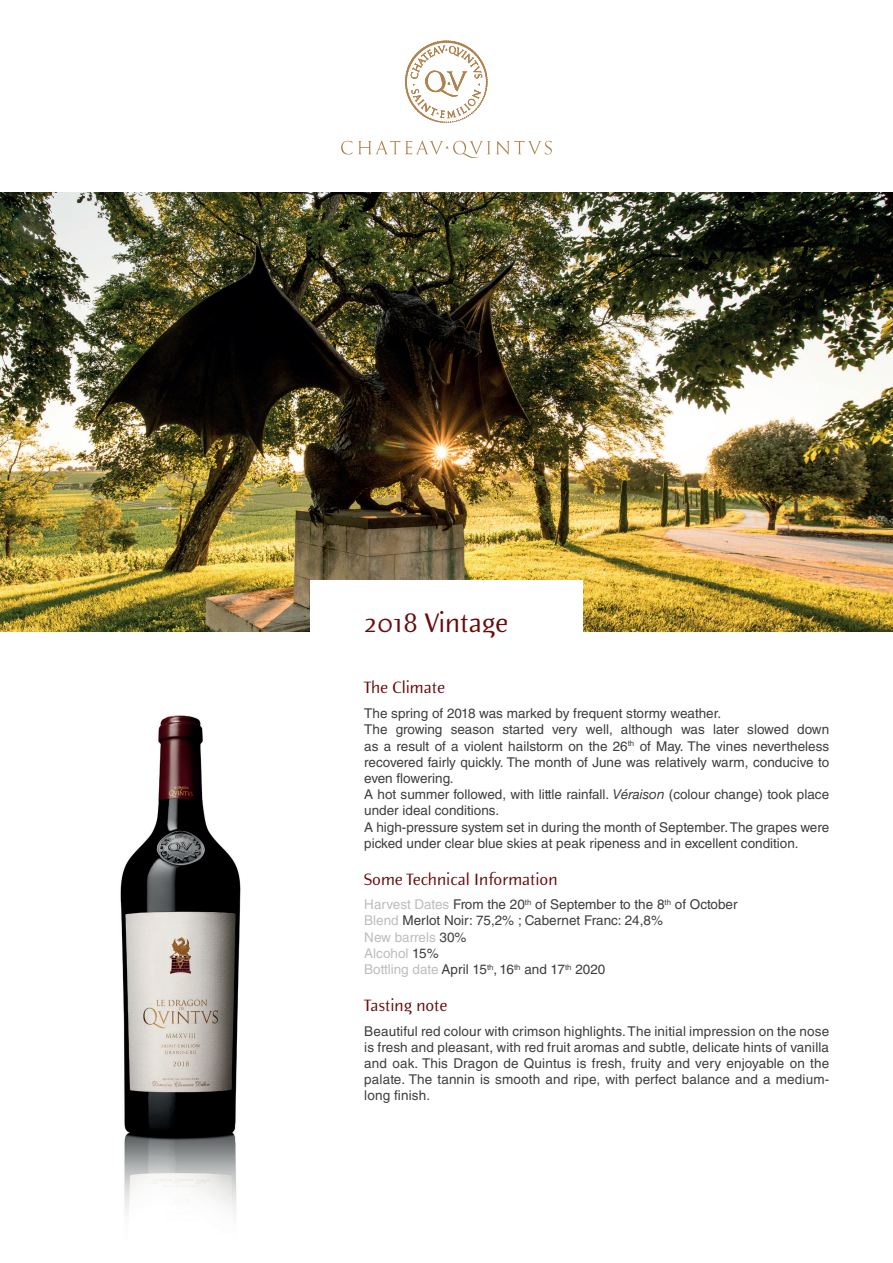
<style>
.page{position:relative;width:893px;height:1263px;background:#fff}
.page>*{position:absolute;margin:0;border:0;box-sizing:border-box;transform-origin:0 0}
.t1{font:27px "Elemental Sans Pro";color:#690a0c}
.t2{font:16.5px "Elemental Sans Pro";color:#690a0c}
.t3{font:13.5px/16.2px "Helvetica LT Std";color:#3e3e3f}
.s1{font-family:"Helvetica Neue";font-style:italic}
.s2{color:#bcbdc0}
</style>
<div class="page">
<img style="left:0;top:192px;width:893px;height:439px">
<div style="left:310px;top:580px;width:273px;height:81px;background:#fff"></div>
<img style="left:120px;top:715px;width:121px;height:498px">
<svg style="left:405px;top:40px;width:83px;height:83px"></svg>
<svg style="left:341px;top:141px;width:11px;height:14px"></svg>
<svg style="left:358px;top:140px;width:194px;height:18px"></svg>
<h1 class="t1" style="left:364px;top:604px;width:146px">2018 Vintage</h1>
<p class="t2" style="left:364px;top:677px;width:82px">The Climate</p>
<p class="t3" style="left:364px;top:705px;width:466px">The spring of 2018 was marked by frequent stormy weather.<br>The growing season started very well, although was later slowed down as a result of a violent hailstorm on the 26<sup>th</sup> of May. The vines nevertheless recovered fairly quickly. The month of June was relatively warm, conducive to even flowering.<br>A hot summer followed, with little rainfall. <span class="s1">Véraison</span> (colour change) took place under ideal conditions.<br>A high-pressure system set in during the month of September. The grapes were picked under clear blue skies at peak ripeness and in excellent condition.</p>
<p class="t2" style="left:364px;top:868px;width:195px">Some Technical Information</p>
<p class="t3" style="left:364px;top:896px;width:375px"><span class="s2">Harvest Dates</span> From the 20<sup>th</sup> of September to the 8<sup>th</sup> of October <span class="s2">Blend</span> Merlot Noir: 75,2% ; Cabernet Franc: 24,8%<br><span class="s2">New barrels</span> 30%<br><span class="s2">Alcohol</span> 15%<br><span class="s2">Bottling date</span> April 15<sup>th</sup>, 16<sup>th</sup> and 17<sup>th</sup> 2020</p>
<p class="t2" style="left:364px;top:994px;width:85px">Tasting note</p>
<p class="t3" style="left:364px;top:1023px;width:466px;text-align:justify">Beautiful red colour with crimson highlights. The initial impression on the nose is fresh and pleasant, with red fruit aromas and subtle, delicate hints of vanilla and oak. This Dragon de Quintus is fresh, fruity and very enjoyable on the palate. The tannin is smooth and ripe, with perfect balance and a medium&shy;long finish.</p>
</div>
